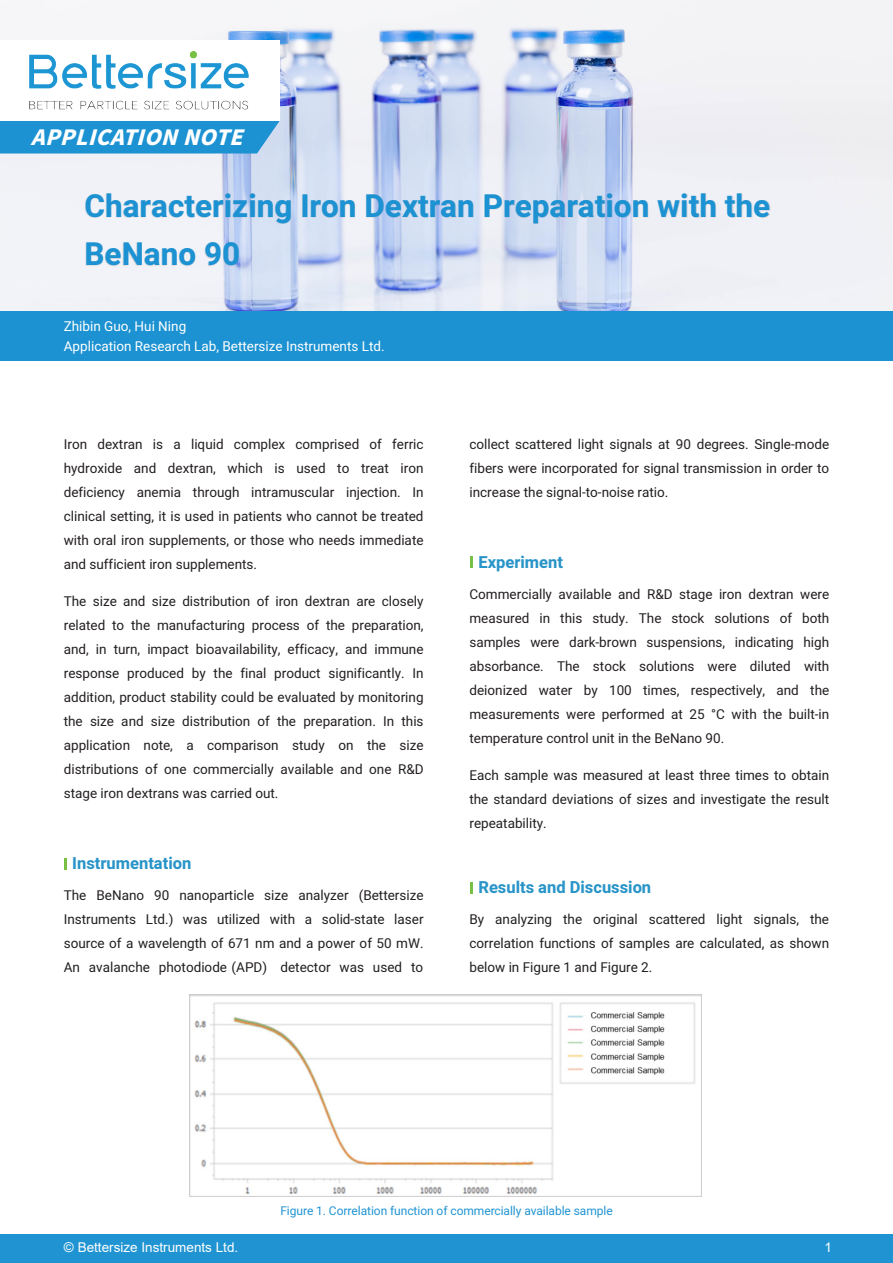
<style>
.page{position:relative;width:893px;height:1263px;background:#fff}
.page>*{position:absolute;margin:0;border:0;box-sizing:border-box;transform-origin:0 0}
.t1{font:700 31.5px/48px "Heebo";color:#1c92d2}
.t2{font:italic 900 21px "Noto Sans CJK";color:#fff}
.t3{font:700 16.5px "Heebo";color:#2894c8}
.t4{font:13.5px/24px "Heebo";color:#231f20;text-align:justify}
.t5{font:13.5px "Heebo";color:#fff}
.t6{font:13.5px "Arial";color:#fff}
.t7{font:12px "Heebo";letter-spacing:-.005em;color:#2094d2}
</style>
<div class="page">
<div style="left:0;top:1234px;width:893px;height:29px;background:#2094d2"></div>
<svg style="left:64px;top:858px;width:3px;height:12px"></svg>
<svg style="left:470px;top:556px;width:3px;height:12px"></svg>
<svg style="left:470px;top:882px;width:3px;height:11px"></svg>
<img style="left:0;top:0;width:893px;height:311px">
<div style="left:85px;top:193px;width:685px;height:74px;background:#231f20;opacity:.14"></div>
<div style="left:0;top:311px;width:893px;height:49px;background:#1c92d2"></div>
<div style="left:0;top:41px;width:280px;height:80px;background:#fff"></div>
<img style="left:29px;top:52px;width:219px;height:58px">
<div style="left:0;top:121px;width:280px;height:32px;background:#1c92d2"></div>
<img style="left:190px;top:994px;width:512px;height:202px">
<p class="t2" style="left:31px;top:125px;width:229px">APPLICATIONNOTE</p>
<p class="t1" style="left:84px;top:183px;width:687px">Characterizing Iron Dextran Preparation with the<br>BeNano 90</p>
<p class="t5" style="left:64px;top:317px;width:124px">Zhibin Guo, Hui Ning</p>
<p class="t5" style="left:64px;top:336px;width:322px">Application Research Lab, Bettersize Instruments Ltd.</p>
<p class="t4" style="left:64px;top:432px;width:361px">Iron dextran is a liquid complex comprised of ferric hydroxide and dextran, which is used to treat iron deficiency anemia through intramuscular injection. In clinical setting, it is used in patients who cannot be treated with oral iron supplements, or those who needs immediate and sufficient iron supplements.</p>
<p class="t4" style="left:64px;top:589px;width:361px">The size and size distribution of iron dextran are closely related to the manufacturing process of the preparation, and, in turn, impact bioavailability, efficacy, and immune response produced by the final product significantly. In addition, product stability could be evaluated by monitoring the size and size distribution of the preparation. In this application note, a comparison study on the size distributions of one commercially available and one R&amp;D stage iron dextrans was carried out.</p>
<p class="t3" style="left:72px;top:852px;width:121px">Instrumentation</p>
<p class="t4" style="left:64px;top:883px;width:361px">The BeNano 90 nanoparticle size analyzer (Bettersize Instruments Ltd.) was utilized with a solid-state laser source of a wavelength of 671 nm and a power of 50 mW.<br>An avalanche photodiode (APD) detector was used to</p>
<p class="t4" style="left:469px;top:432px;width:361px">collect scattered light signals at 90 degrees. Single-mode fibers were incorporated for signal transmission in order to increase the signal-to-noise ratio.</p>
<p class="t3" style="left:478px;top:551px;width:86px">Experiment</p>
<p class="t4" style="left:469px;top:582px;width:361px">Commercially available and R&amp;D stage iron dextran were measured in this study. The stock solutions of both samples were dark-brown suspensions, indicating high absorbance. The stock solutions were diluted with deionized water by 100 times, respectively, and the measurements were performed at 25 °C with the built-in temperature control unit in the BeNano 90.</p>
<p class="t4" style="left:469px;top:763px;width:361px">Each sample was measured at least three times to obtain the standard deviations of sizes and investigate the result repeatability.</p>
<p class="t3" style="left:478px;top:876px;width:174px">Results and Discussion</p>
<p class="t4" style="left:469px;top:907px;width:361px">By analyzing the original scattered light signals, the correlation functions of samples are calculated, as shown below in Figure 1 and Figure 2.</p>
<p class="t7" style="left:280px;top:1202px;width:334px">Figure 1. Correlation function of commercially available sample</p>
<p class="t6" style="left:64px;top:1238px;width:176px">© Bettersize Instruments Ltd.</p>
<p class="t6" style="left:824px;top:1238px;width:9px">1</p>
</div>
